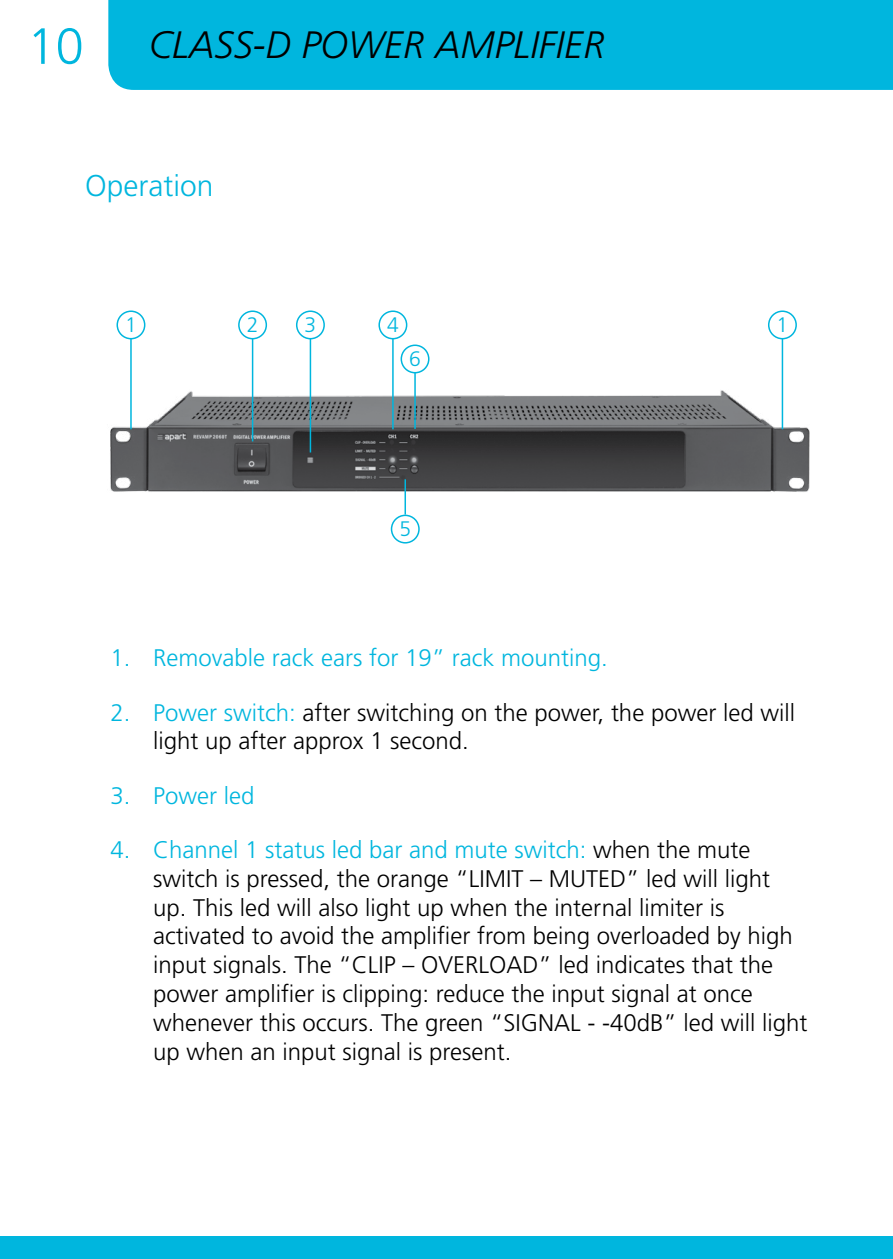
<style>
.page{position:relative;width:893px;height:1259px;background:#fff}
.page>*{position:absolute;margin:0;border:0;box-sizing:border-box;transform-origin:0 0}
.t1{font:300 51px "Frutiger LT Std";color:#00b6de}
.t2{font:italic 300 38.1px "Frutiger LT Std";color:#000}
.t3{font:300 30px "Frutiger LT Std";color:#00b6de}
.t4{font:300 24px/28.8px "Frutiger LT Std";color:#000}
.t5{font:300 24px "Frutiger LT Std";color:#00b6de}
.t6{font:300 21px "Frutiger LT Std";color:#00b6de}
.s1{color:#00b6de}
</style>
<div class="page">
<div style="left:108px;top:0;width:785px;height:90px;background:#00b6de"></div>
<div style="left:0;top:1236px;width:893px;height:23px;background:#00b6de"></div>
<img style="left:110px;top:372px;width:700px;height:120px">
<div style="left:117px;top:310px;width:28px;height:29px;border:2px solid #00b6de;border-radius:50%"></div>
<div style="left:768px;top:310px;width:29px;height:29px;border:2px solid #00b6de;border-radius:50%"></div>
<div style="left:238px;top:310px;width:29px;height:29px;border:2px solid #00b6de;border-radius:50%"></div>
<div style="left:296px;top:310px;width:29px;height:29px;border:2px solid #00b6de;border-radius:50%"></div>
<div style="left:378px;top:310px;width:29px;height:29px;border:2px solid #00b6de;border-radius:50%"></div>
<div style="left:401px;top:344px;width:28px;height:29px;border:2px solid #00b6de;border-radius:50%"></div>
<hr style="left:130px;top:339px;width:2px;height:90px;background:#00b6de">
<hr style="left:782px;top:339px;width:1px;height:90px;background:#00b6de">
<hr style="left:252px;top:339px;width:1px;height:102px;background:#00b6de">
<hr style="left:310px;top:339px;width:1px;height:113px;background:#00b6de">
<hr style="left:392px;top:339px;width:2px;height:90px;background:#00b6de">
<hr style="left:414px;top:373px;width:2px;height:56px;background:#00b6de">
<div style="left:391px;top:514px;width:29px;height:29px;border:2px solid #00b6de;border-radius:50%"></div>
<hr style="left:404px;top:479px;width:2px;height:35px;background:#00b6de">
<h1 class="t1" style="left:27px;top:17px;width:58px">10</h1>
<h2 class="t2" style="left:149px;top:23px;width:457px">CLASS-D POWER AMPLIFIER</h2>
<p class="t3" style="left:85px;top:168px;width:130px">Operation</p>
<p class="t6" style="left:125px;top:312px;width:13px">1</p>
<p class="t6" style="left:247px;top:312px;width:13px">2</p>
<p class="t6" style="left:305px;top:312px;width:13px">3</p>
<p class="t6" style="left:387px;top:312px;width:13px">4</p>
<p class="t6" style="left:777px;top:312px;width:13px">1</p>
<p class="t6" style="left:409px;top:346px;width:13px">6</p>
<p class="t6" style="left:399px;top:517px;width:13px">5</p>
<p class="t5" style="left:111px;top:644px;width:499px">1. Removable rack ears for 19” rack mounting.</p>
<p class="t4" style="left:153px;top:698px;width:643px;text-indent:-43px"><span class="s1">2. Power switch:</span> after switching on the power, the power led will light up after approx 1 second.</p>
<p class="t5" style="left:111px;top:782px;width:145px">3. Power led</p>
<p class="t4" style="left:153px;top:835px;width:656px;text-indent:-43px"><span class="s1">4. Channel 1 status led bar and mute switch:</span> when the mute switch is pressed, the orange “LIMIT – MUTED” led will light up. This led will also light up when the internal limiter is activated to avoid the amplifier from being overloaded by high input signals. The “CLIP – OVERLOAD” led indicates that the power amplifier is clipping: reduce the input signal at once whenever this occurs. The green “SIGNAL - -40dB” led will light up when an input signal is present.</p>
</div>
